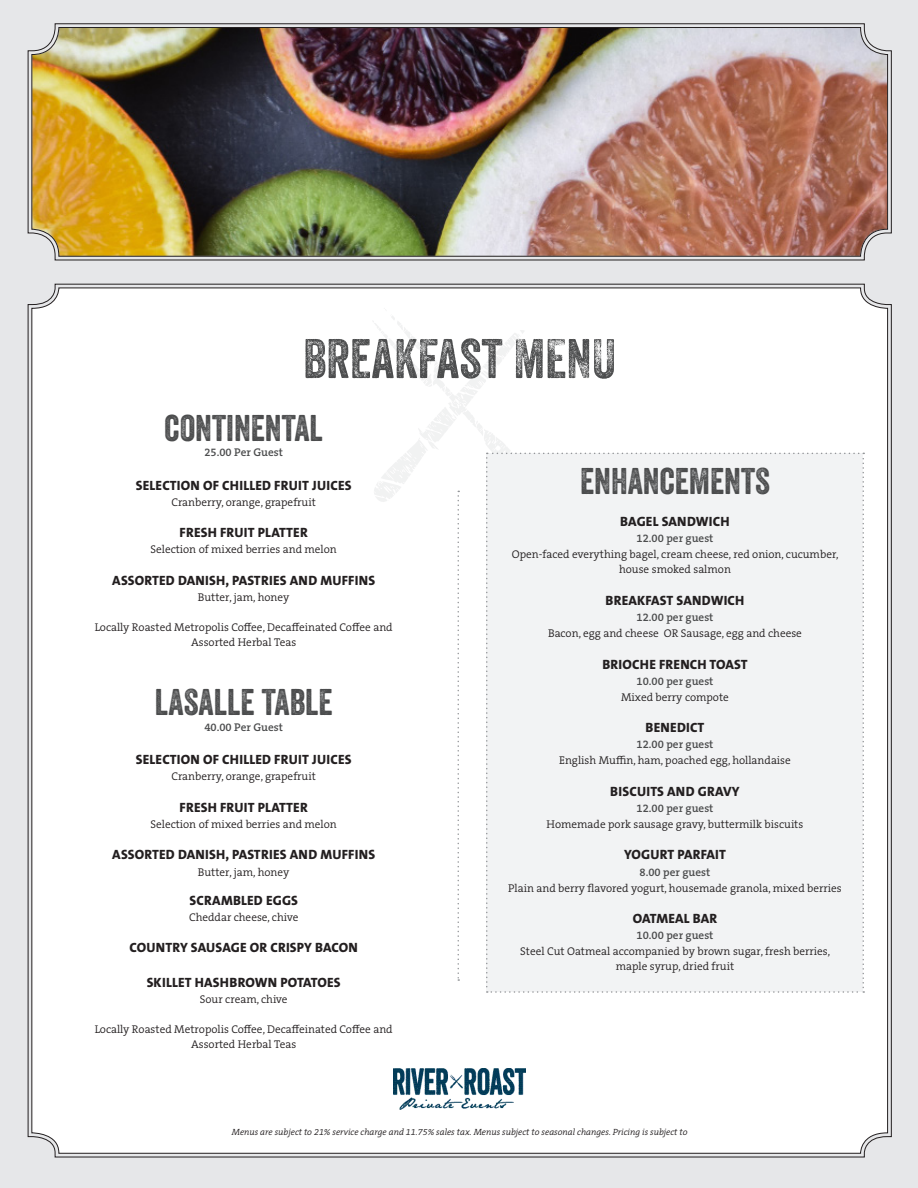
<style>
.page{position:relative;width:918px;height:1188px;background:#e6e7e9}
.page>*{position:absolute;margin:0;border:0;box-sizing:border-box;transform-origin:0 0}
.Item_Name{font:54px "Veneer Three";color:#4b4c4d}
.Item_Name-2{font:36px "Veneer Two";color:#4b4c4d}
.Item_Name-3{font:800 13.5px "The Sans B W8";letter-spacing:.015em;color:#231f20}
.t1{font:300 11.25px/15px "The Serif B W4";color:#231f20;text-align:center}
.Item_Name-4{font:600 11.25px "The Serif B W6";color:#4b4c4d}
.t2{font:italic 300 9px "The Serif B W4";color:#231f20}
</style>
<div class="page">
<div style="left:31px;top:287px;width:857px;height:867px;background:#fff"></div>
<img style="left:394px;top:1069px;width:132px;height:40px">
<svg style="left:27px;top:23px;width:865px;height:238px"></svg>
<img style="left:31px;top:27px;width:857px;height:230px">
<svg style="left:370px;top:307px;width:494px;height:686px"></svg>
<p class="Item_Name" style="left:303px;top:326px;width:315px">BREAKFAST MENU</p>
<p class="Item_Name-2" style="left:165px;top:406px;width:160px">CONTINENTAL</p>
<p class="Item_Name-4" style="left:204px;top:445px;width:80px">25.00 Per Guest</p>
<p class="Item_Name-3" style="left:136px;top:477px;width:217px">SELECTION OF CHILLED FRUIT JUICES</p>
<p class="t1" style="left:172px;top:495px;width:146px">Cranberry, orange, grapefruit</p>
<p class="Item_Name-3" style="left:180px;top:524px;width:130px">FRESH FRUIT PLATTER</p>
<p class="t1" style="left:151px;top:542px;width:188px">Selection of mixed berries and melon</p>
<p class="Item_Name-3" style="left:112px;top:572px;width:264px">ASSORTED DANISH, PASTRIES AND MUFFINS</p>
<p class="t1" style="left:198px;top:590px;width:93px">Butter, jam, honey</p>
<p class="t1" style="left:95px;top:620px;width:300px">Locally Roasted Metropolis Coffee, Decaffeinated Coffee and<br>Assorted Herbal Teas</p>
<p class="Item_Name-2" style="left:580px;top:459px;width:191px">ENHANCEMENTS</p>
<p class="Item_Name-3" style="left:620px;top:513px;width:111px">BAGEL SANDWICH</p>
<p class="Item_Name-4" style="left:636px;top:531px;width:79px">12.00 per guest</p>
<p class="t1" style="left:512px;top:547px;width:328px">Open-faced everything bagel, cream cheese, red onion, cucumber, house smoked salmon</p>
<p class="Item_Name-3" style="left:606px;top:592px;width:140px">BREAKFAST SANDWICH</p>
<p class="Item_Name-4" style="left:636px;top:610px;width:79px">12.00 per guest</p>
<p class="t1" style="left:548px;top:626px;width:255px">Bacon, egg and cheese OR Sausage, egg and cheese</p>
<p class="Item_Name-3" style="left:602px;top:655px;width:147px">BRIOCHE FRENCH TOAST</p>
<p class="Item_Name-4" style="left:636px;top:673px;width:79px">10.00 per guest</p>
<p class="t1" style="left:621px;top:689px;width:109px">Mixed berry compote</p>
<p class="Item_Name-3" style="left:646px;top:719px;width:60px">BENEDICT</p>
<p class="Item_Name-4" style="left:636px;top:737px;width:79px">12.00 per guest</p>
<p class="t1" style="left:559px;top:753px;width:233px">English Muffin, ham, poached egg, hollandaise</p>
<p class="Item_Name-3" style="left:610px;top:783px;width:131px">BISCUITS AND GRAVY</p>
<p class="Item_Name-4" style="left:636px;top:801px;width:79px">12.00 per guest</p>
<p class="t1" style="left:547px;top:817px;width:258px">Homemade pork sausage gravy, buttermilk biscuits</p>
<p class="Item_Name-3" style="left:624px;top:846px;width:103px">YOGURT PARFAIT</p>
<p class="Item_Name-4" style="left:640px;top:864px;width:72px">8.00 per guest</p>
<p class="t1" style="left:508px;top:880px;width:335px">Plain and berry flavored yogurt, housemade granola, mixed berries</p>
<p class="Item_Name-3" style="left:633px;top:910px;width:86px">OATMEAL BAR</p>
<p class="Item_Name-4" style="left:636px;top:928px;width:79px">10.00 per guest</p>
<p class="t1" style="left:520px;top:944px;width:312px">Steel Cut Oatmeal accompanied by brown sugar, fresh berries, maple syrup, dried fruit</p>
<p class="Item_Name-2" style="left:155px;top:680px;width:179px">LASALLE TABLE</p>
<p class="Item_Name-4" style="left:204px;top:719px;width:80px">40.00 Per Guest</p>
<p class="Item_Name-3" style="left:136px;top:751px;width:217px">SELECTION OF CHILLED FRUIT JUICES</p>
<p class="t1" style="left:172px;top:769px;width:146px">Cranberry, orange, grapefruit</p>
<p class="Item_Name-3" style="left:180px;top:799px;width:130px">FRESH FRUIT PLATTER</p>
<p class="t1" style="left:151px;top:817px;width:188px">Selection of mixed berries and melon</p>
<p class="Item_Name-3" style="left:112px;top:846px;width:264px">ASSORTED DANISH, PASTRIES AND MUFFINS</p>
<p class="t1" style="left:198px;top:864px;width:93px">Butter, jam, honey</p>
<p class="Item_Name-3" style="left:189px;top:891px;width:110px">SCRAMBLED EGGS</p>
<p class="t1" style="left:189px;top:910px;width:111px">Cheddar cheese, chive</p>
<p class="Item_Name-3" style="left:129px;top:939px;width:230px">COUNTRY SAUSAGE OR CRISPY BACON</p>
<p class="Item_Name-3" style="left:147px;top:974px;width:196px">SKILLET HASHBROWN POTATOES</p>
<p class="t1" style="left:200px;top:992px;width:89px">Sour cream, chive</p>
<p class="t1" style="left:95px;top:1022px;width:300px">Locally Roasted Metropolis Coffee, Decaffeinated Coffee and<br>Assorted Herbal Teas</p>
<p class="t2" style="left:232px;top:1126px;width:457px">Menus are subject to 21% service charge and 11.75% sales tax. Menus subject to seasonal changes. Pricing is subject to</p>
</div>
